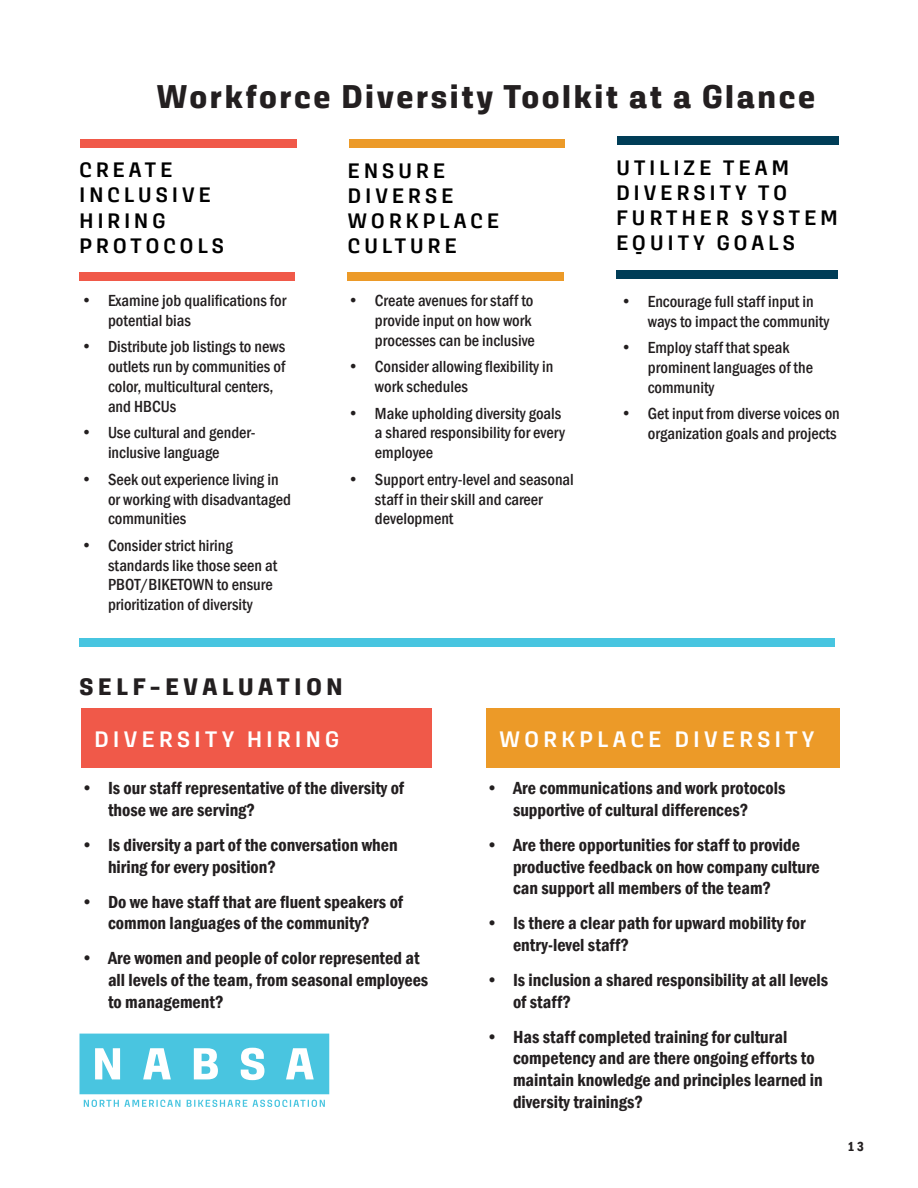
<style>
.page{position:relative;width:918px;height:1188px;background:#fff}
.page>*{position:absolute;margin:0;border:0;box-sizing:border-box;transform-origin:0 0}
.Section_Header{font:700 33px "Kawak";letter-spacing:.08em;color:#231f20}
.Section_Header-2{font:700 24px "Kawak";letter-spacing:.2em;color:#231f20}
.t1{font:500 22.5px "Kawak";letter-spacing:.2em;color:#fff}
.Header_-_Align_Left{font:500 21px/25.2px "Kawak";letter-spacing:.2em;color:#000}
.t2{font:600 condensed 18px/21.6px "Franklin Gothic";color:#231f20}
.t3{font:500 condensed 16.5px/19.8px "Franklin Gothic";color:#231f20}
.t4{font:600 condensed 13.5px "Franklin Gothic";color:#231f20}
</style>
<div class="page">
<div style="left:486px;top:708px;width:354px;height:60px;background:#ec9a28"></div>
<div style="left:81px;top:708px;width:351px;height:60px;background:#f05949"></div>
<svg style="left:80px;top:1034px;width:249px;height:73px"></svg>
<div style="left:80px;top:139px;width:217px;height:8px;background:#f05949"></div>
<div style="left:80px;top:273px;width:216px;height:8px;background:#f05949"></div>
<div style="left:80px;top:638px;width:756px;height:8px;background:#47c5e0"></div>
<div style="left:349px;top:139px;width:216px;height:8px;background:#ec9a28"></div>
<div style="left:348px;top:273px;width:216px;height:8px;background:#ec9a28"></div>
<div style="left:617px;top:136px;width:222px;height:8px;background:#003d57"></div>
<div style="left:616px;top:270px;width:222px;height:8px;background:#003d57"></div>
<p class="Section_Header" style="left:157px;top:77px;width:660px">Workforce Diversity Toolkit at a Glance</p>
<p class="Header_-_Align_Left" style="left:80px;top:158px;width:146px">CREATE<br>INCLUSIVE<br>HIRING<br>PROTOCOLS</p>
<p class="Header_-_Align_Left" style="left:348px;top:158px;width:98px">ENSURE</p>
<p class="Header_-_Align_Left" style="left:348px;top:183px;width:153px">DIVERSE<br>WORKPLACE<br>CULTURE</p>
<p class="t3" style="left:108px;top:291px;width:180px;text-indent:-27px">• Examine job qualifications for potential bias</p>
<p class="t3" style="left:108px;top:337px;width:179px;text-indent:-27px">• Distribute job listings to news outlets run by communities of color, multicultural centers, and HBCUs</p>
<p class="t3" style="left:81px;top:423px;width:176px;text-align:center">• Use cultural and gender&shy;inclusive language</p>
<p class="t3" style="left:108px;top:469px;width:184px;text-indent:-27px">• Seek out experience living in or working with disadvantaged communities</p>
<p class="t3" style="left:108px;top:535px;width:171px;text-indent:-27px">• Consider strict hiring standards like those seen at<br>PBOT/BIKETOWN to ensure prioritization of diversity</p>
<p class="t3" style="left:375px;top:291px;width:161px;text-indent:-27px">• Create avenues for staff to provide input on how work processes can be inclusive</p>
<p class="t3" style="left:375px;top:357px;width:180px;text-indent:-27px">• Consider allowing flexibility in work schedules</p>
<p class="t3" style="left:375px;top:403px;width:191px;text-indent:-27px">• Make upholding diversity goals a shared responsibility for every employee</p>
<p class="t3" style="left:375px;top:469px;width:200px;text-indent:-27px">• Support entry-level and seasonal staff in their skill and career development</p>
<p class="Header_-_Align_Left" style="left:616px;top:155px;width:223px">UTILIZE TEAM<br>DIVERSITY TO<br>FURTHER SYSTEM<br>EQUITY GOALS</p>
<p class="t3" style="left:648px;top:291px;width:183px;text-indent:-27px">• Encourage full staff input in ways to impact the community</p>
<p class="t3" style="left:648px;top:338px;width:167px;text-indent:-27px">• Employ staff that speak prominent languages of the community</p>
<p class="t3" style="left:621px;top:404px;width:221px;text-align:right">• Get input from diverse voices on organization goals and projects</p>
<p class="Section_Header-2" style="left:80px;top:672px;width:265px">SELF-EVALUATION</p>
<p class="t1" style="left:94px;top:727px;width:246px">DIVERSITY HIRING</p>
<p class="t2" style="left:108px;top:777px;width:298px;text-indent:-27px">• Is our staff representative of the diversity of those we are serving?</p>
<p class="t2" style="left:108px;top:834px;width:291px;text-indent:-27px">• Is diversity a part of the conversation when hiring for every position?</p>
<p class="t2" style="left:81px;top:891px;width:324px;text-align:center">• Do we have staff that are fluent speakers of common languages of the community?</p>
<p class="t2" style="left:108px;top:947px;width:322px;text-indent:-27px">• Are women and people of color represented at all levels of the team, from seasonal employees to management?</p>
<p class="t1" style="left:500px;top:727px;width:317px">WORKPLACE DIVERSITY</p>
<p class="t2" style="left:486px;top:777px;width:301px;text-align:center">• Are communications and work protocols supportive of cultural differences?</p>
<p class="t2" style="left:513px;top:834px;width:308px;text-indent:-27px">• Are there opportunities for staff to provide productive feedback on how company culture can support all members of the team?</p>
<p class="t2" style="left:513px;top:912px;width:294px;text-indent:-27px">• Is there a clear path for upward mobility for entry-level staff?</p>
<p class="t2" style="left:513px;top:969px;width:317px;text-indent:-27px">• Is inclusion a shared responsibility at all levels of staff?</p>
<p class="t2" style="left:513px;top:1026px;width:311px;text-indent:-27px">• Has staff completed training for cultural competency and are there ongoing efforts to maintain knowledge and principles learned in diversity trainings?</p>
<p class="t4" style="left:847px;top:1137px;width:18px">13</p>
</div>
